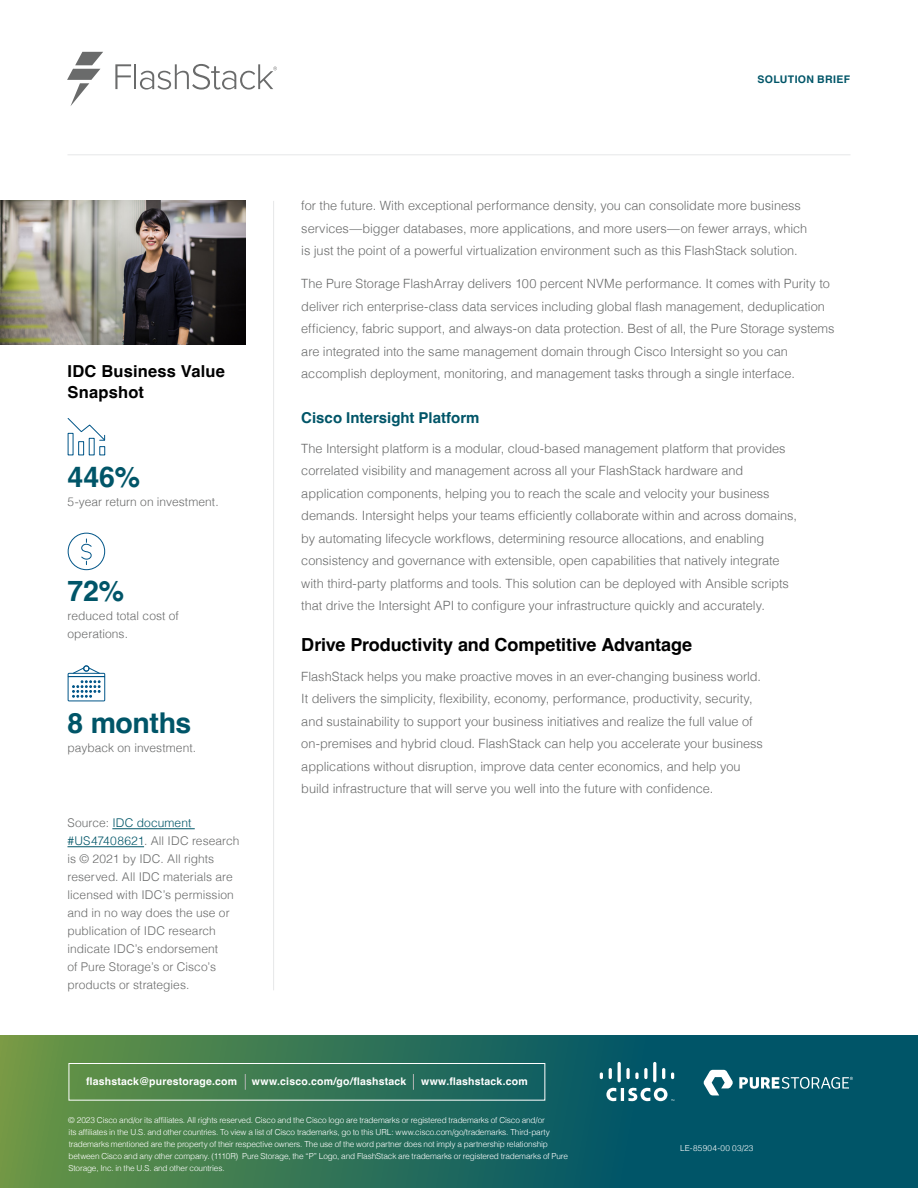
<style>
.page{position:relative;width:918px;height:1188px;background:#fff}
.page>*{position:absolute;margin:0;border:0;box-sizing:border-box;transform-origin:0 0}
.p_feature_impact_num{font:700 28.5px "Helvetica";letter-spacing:-.015em;color:#005568}
.p_header-1{font:700 18px "Helvetica";letter-spacing:-.005em;color:#000}
.p_sidebar-title{font:700 16.5px/21px "Helvetica";letter-spacing:.01em;color:#000}
.p_header-2{font:700 15px "Helvetica";color:#005568}
.p_body{font:300 12.75px/22.5px "Helvetica";letter-spacing:-.005em;color:#6a6b6b}
.p_sidebar-body{font:300 12px/18px "Helvetica";letter-spacing:.005em;color:#6a6b6b}
.p_feature_impact_bod{font:300 12px/18px "Helvetica";letter-spacing:.005em;color:#6a6b6b}
.t1{font:700 10.5px "Helvetica";letter-spacing:.02em;color:#fff}
.t2{font:700 10.5px "Helvetica";letter-spacing:.035em;color:#005568}
.t3{font:300 8.25px/12px "Helvetica";letter-spacing:-.015em;color:#fff}
.t4{font:300 8.25px "Helvetica";letter-spacing:.03em;color:#fff}
.s1{color:#005568}
</style>
<div class="page">
<svg style="left:0;top:1036px;width:918px;height:152px;background:#246b5b"></svg>
<svg style="left:703px;top:1070px;width:30px;height:25px"></svg>
<svg style="left:739px;top:1077px;width:114px;height:12px"></svg>
<svg style="left:68px;top:1063px;width:478px;height:38px;background:#437f5e"></svg>
<svg style="left:600px;top:1062px;width:74px;height:39px"></svg>
<hr style="left:68px;top:154px;width:782px;height:1px;background:#e6e7e8">
<svg style="left:115px;top:64px;width:16px;height:25px"></svg>
<hr style="left:134px;top:64px;width:2px;height:25px;background:#6a6b6b">
<svg style="left:140px;top:64px;width:137px;height:26px"></svg>
<svg style="left:67px;top:52px;width:36px;height:54px"></svg>
<hr style="left:273px;top:201px;width:1px;height:789px;background:#e6e7e8">
<img style="left:0;top:201px;width:246px;height:144px">
<div style="left:99px;top:446px;width:6px;height:9px;border:1px solid #058"></div>
<div style="left:78px;top:441px;width:6px;height:14px;border:1px solid #058"></div>
<svg style="left:68px;top:418px;width:37px;height:23px"></svg>
<div style="left:68px;top:533px;width:37px;height:37px;border:1px solid #058;border-radius:50%"></div>
<svg style="left:81px;top:539px;width:11px;height:26px"></svg>
<div style="left:83px;top:665px;width:6px;height:7px;border:1px solid #058;border-radius:50%"></div>
<svg style="left:68px;top:667px;width:37px;height:35px"></svg>
<hr style="left:112px;top:828px;width:83px;height:1px;background:#005568">
<hr style="left:68px;top:846px;width:76px;height:1px;background:#005568">
<p class="p_sidebar-title" style="left:68px;top:362px;width:159px">IDC Business Value<br>Snapshot</p>
<p class="p_feature_impact_num" style="left:68px;top:459px;width:74px">446%</p>
<p class="p_feature_impact_bod" style="left:68px;top:491px;width:153px">5-year return on investment.</p>
<p class="p_feature_impact_num" style="left:68px;top:574px;width:58px">72%</p>
<p class="p_feature_impact_bod" style="left:68px;top:605px;width:113px">reduced total cost of operations.</p>
<p class="p_feature_impact_num" style="left:68px;top:706px;width:125px">8 months</p>
<p class="p_feature_impact_bod" style="left:68px;top:737px;width:130px">payback on investment.</p>
<p class="p_sidebar-body" style="left:68px;top:812px;width:174px">Source: <span class="s1">IDC document #US47408621</span>. All IDC research is © 2021 by IDC. All rights reserved. All IDC materials are licensed with IDC’s permission and in no way does the use or publication of IDC research indicate IDC’s endorsement<br>of Pure Storage’s or Cisco’s products or strategies.</p>
<p class="t2" style="left:757px;top:72px;width:94px">SOLUTION BRIEF</p>
<p class="p_body" style="left:301px;top:193px;width:508px">for the future. With exceptional performance density, you can consolidate more business services—bigger databases, more applications, and more users—on fewer arrays, which is just the point of a powerful virtualization environment such as this FlashStack solution.</p>
<p class="p_body" style="left:301px;top:272px;width:535px">The Pure Storage FlashArray delivers 100 percent NVMe performance. It comes with Purity to deliver rich enterprise-class data services including global flash management, deduplication efficiency, fabric support, and always-on data protection. Best of all, the Pure Storage systems are integrated into the same management domain through Cisco Intersight so you can accomplish deployment, monitoring, and management tasks through a single interface.</p>
<p class="p_header-2" style="left:301px;top:409px;width:180px">Cisco Intersight Platform</p>
<p class="p_body" style="left:301px;top:436px;width:497px">The Intersight platform is a modular, cloud-based management platform that provides correlated visibility and management across all your FlashStack hardware and application components, helping you to reach the scale and velocity your business demands. Intersight helps your teams efficiently collaborate within and across domains, by automating lifecycle workflows, determining resource allocations, and enabling consistency and governance with extensible, open capabilities that natively integrate with third-party platforms and tools. This solution can be deployed with Ansible scripts that drive the Intersight API to configure your infrastructure quickly and accurately.</p>
<p class="p_header-1" style="left:301px;top:634px;width:392px">Drive Productivity and Competitive Advantage</p>
<p class="p_body" style="left:301px;top:664px;width:463px">FlashStack helps you make proactive moves in an ever-changing business world.<br>It delivers the simplicity, flexibility, economy, performance, productivity, security, and sustainability to support your business initiatives and realize the full value of on-premises and hybrid cloud. FlashStack can help you accelerate your business applications without disruption, improve data center economics, and help you build infrastructure that will serve you well into the future with confidence.</p>
<p class="t1" style="left:86px;top:1075px;width:153px">flashstack@purestorage.com</p>
<p class="t1" style="left:252px;top:1075px;width:156px">www.cisco.com/go/flashstack</p>
<p class="t1" style="left:421px;top:1075px;width:108px">www.flashstack.com</p>
<p class="t3" style="left:68px;top:1114px;width:501px">© 2023 Cisco and/or its affiliates. All rights reserved. Cisco and the Cisco logo are trademarks or registered trademarks of Cisco and/or<br>its affiliates in the U.S. and other countries. To view a list of Cisco trademarks, go to this URL: www.cisco.com/go/trademarks. Third-party trademarks mentioned are the property of their respective owners. The use of the word partner does not imply a partnership relationship between Cisco and any other company. (1110R) Pure Storage, the “P” Logo, and FlashStack are trademarks or registered trademarks of Pure Storage, Inc. in the U.S. and other countries.</p>
<p class="t4" style="left:680px;top:1141px;width:75px">LE-85904-00 03/23</p>
</div>
